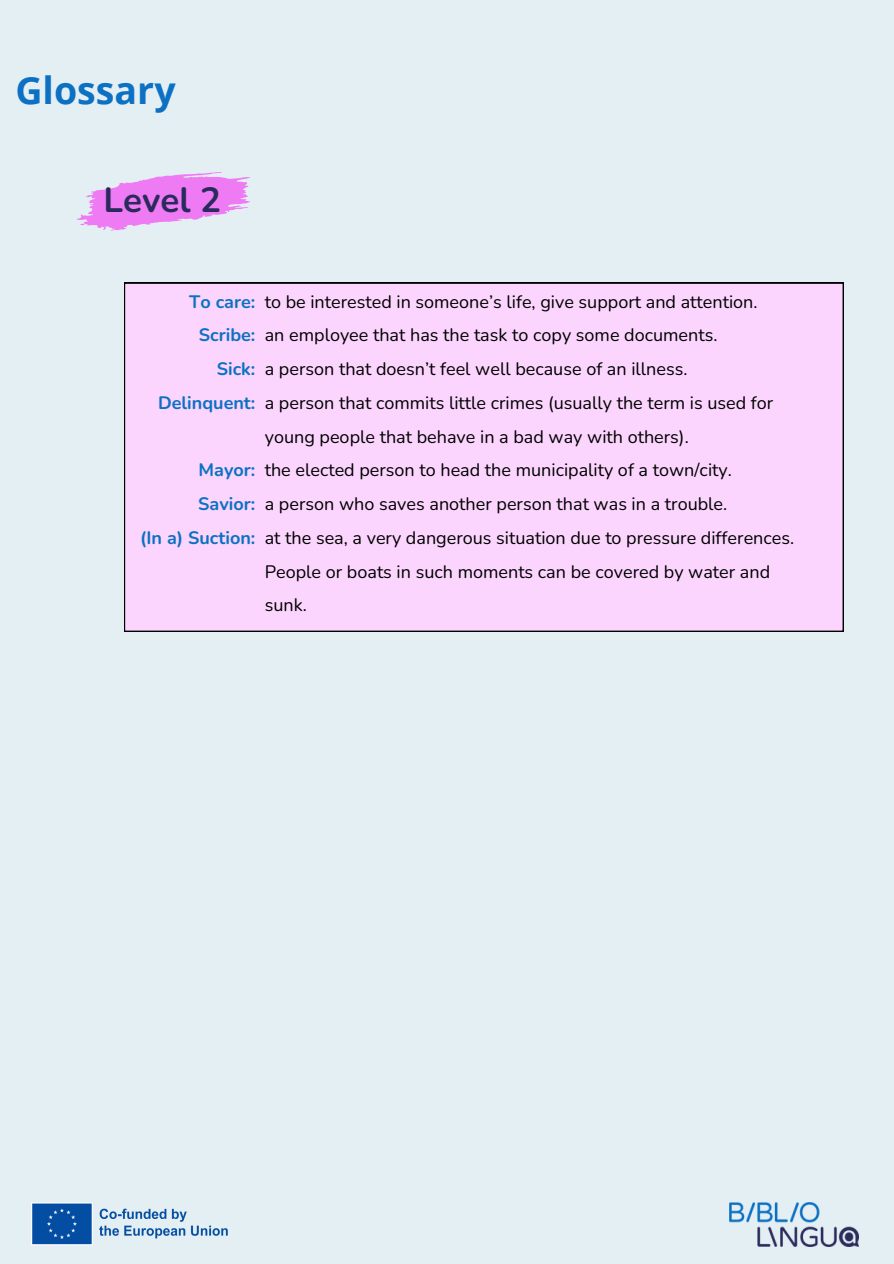
<style>
.page{position:relative;width:894px;height:1264px;background:#fff}
.page>*{position:absolute;margin:0;border:0;box-sizing:border-box;transform-origin:0 0}
.t1{font:700 37.5px "Open Sans";color:#0c71c3}
.t2{font:700 34.95px "Nunito";color:#2a2b5c}
.t3{font:18px/33.8px "Nunito";color:#000}
.t4{font:700 18px/33.8px "Nunito";color:#0c71c3;text-align:right}
</style>
<div class="page">
<div style="left:0;top:0;width:893px;height:1263px;background:#e4eff4"></div>
<svg style="left:76px;top:172px;width:174px;height:58px"></svg>
<div style="left:124px;top:283px;width:719px;height:348px;background:#fbd5fd"></div>
<img style="left:729px;top:1202px;width:128px;height:44px">
<img style="left:31px;top:1202px;width:197px;height:43px">
<h2 class="t1" style="left:15px;top:64px;width:162px">Glossary</h2>
<h1 class="t2" style="left:104px;top:176px;width:119px">Level 2</h1>
<p class="t4" style="left:158px;top:285px;width:99px">To care:<br>Scribe:<br>Sick:<br>Delinquent:</p>
<p class="t4" style="left:140px;top:453px;width:117px">Mayor:<br>Savior:<br>(In a) Suction:</p>
<h2 class="t3" style="left:265px;top:285px;width:494px">to be interested in someone’s life, give support and attention.</h2>
<p class="t3" style="left:265px;top:318px;width:454px">an employee that has the task to copy some documents.</p>
<p class="t3" style="left:265px;top:352px;width:424px">a person that doesn’t feel well because of an illness.</p>
<p class="t3" style="left:265px;top:386px;width:510px">a person that commits little crimes (usually the term is used for young people that behave in a bad way with others).</p>
<p class="t3" style="left:265px;top:453px;width:468px">the elected person to head the municipality of a town/city.</p>
<p class="t3" style="left:265px;top:487px;width:464px">a person who saves another person that was in a trouble.</p>
<p class="t3" style="left:265px;top:521px;width:530px">at the sea, a very dangerous situation due to pressure differences.<br>People or boats in such moments can be covered by water and sunk.</p>
</div>
